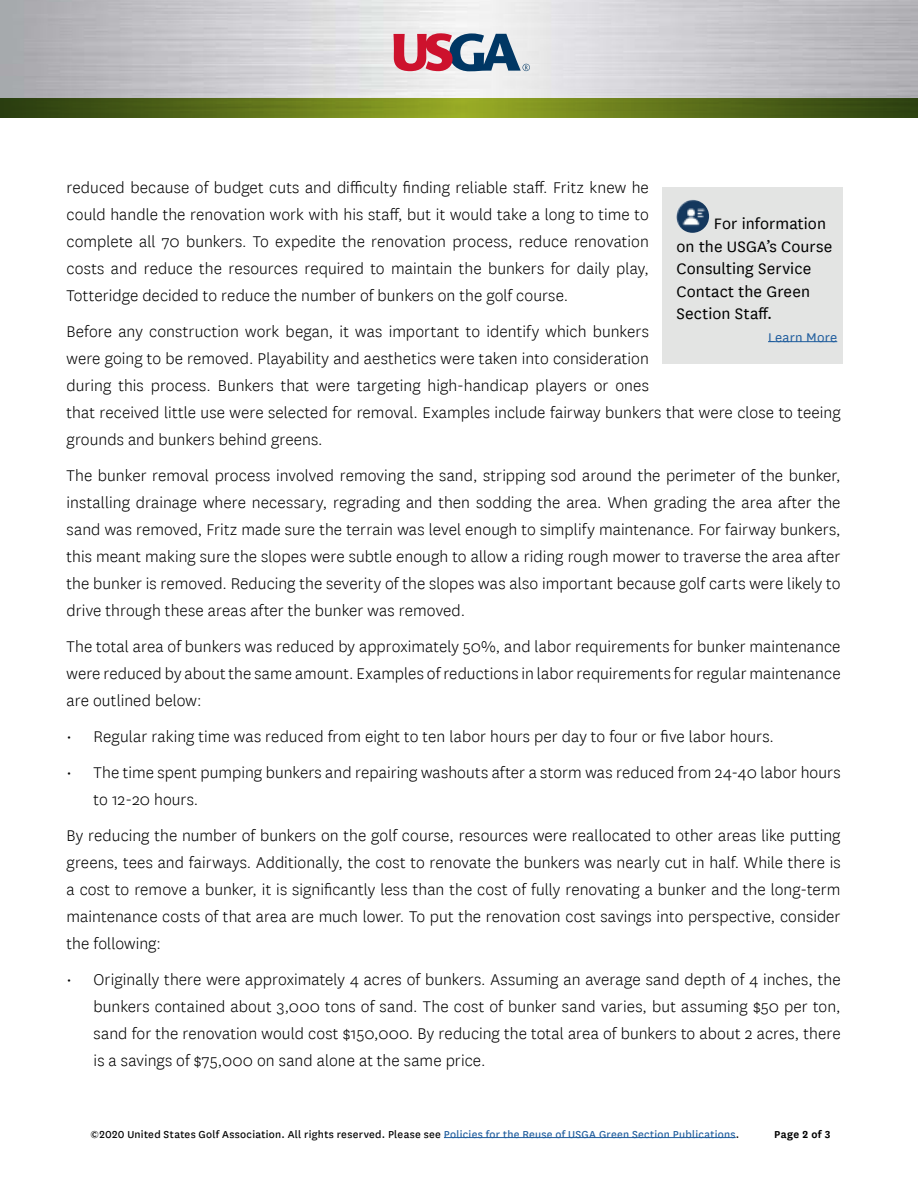
<style>
.page{position:relative;width:918px;height:1188px;background:#fff}
.page>*{position:absolute;margin:0;border:0;box-sizing:border-box;transform-origin:0 0}
.t1{font:300 18px/27px "National";letter-spacing:.005em;color:#000;text-align:justify}
.t2{font:18px/22.5px "National";letter-spacing:.01em;color:#000}
.t3{font:15px "National";letter-spacing:.015em;color:#215e9e}
.t4{font:12px "National";letter-spacing:.025em;color:#000}
.t5{font:600 12px "National";letter-spacing:.035em;color:#000}
.s1{color:#215e9e}
</style>
<div class="page">
<svg style="left:0;top:98px;width:918px;height:20px;background:#5e711a"></svg>
<svg style="left:394px;top:33px;width:136px;height:38px"></svg>
<div style="left:662px;top:187px;width:181px;height:176px;background:#e3e4e3"></div>
<hr style="left:768px;top:341px;width:69px;height:1px;background:#215e9e">
<img style="left:676px;top:200px;width:33px;height:33px;border-radius:17px">
<hr style="left:444px;top:1137px;width:292px;height:1px;background:#215e9e">
<p class="t1" style="left:67px;top:174px;width:584px">reduced because of budget cuts and difficulty finding reliable staff. Fritz knew he could handle the renovation work with his staff, but it would take a long to time to complete all 70 bunkers. To expedite the renovation process, reduce renovation costs and reduce the resources required to maintain the bunkers for daily play, Totteridge decided to reduce the number of bunkers on the golf course.</p>
<p class="t1" style="left:67px;top:318px;width:776px;text-align:left">Before any construction work began, it was important to identify which bunkers<br>were going to be removed. Playability and aesthetics were taken into consideration<br>during this process. Bunkers that were targeting high-handicap players or ones<br>that received little use were selected for removal. Examples include fairway bunkers that were close to teeing grounds and bunkers behind greens.</p>
<p class="t1" style="left:67px;top:462px;width:776px">The bunker removal process involved removing the sand, stripping sod around the perimeter of the bunker, installing drainage where necessary, regrading and then sodding the area. When grading the area after the sand was removed, Fritz made sure the terrain was level enough to simplify maintenance. For fairway bunkers, this meant making sure the slopes were subtle enough to allow a riding rough mower to traverse the area after the bunker is removed. Reducing the severity of the slopes was also important because golf carts were likely to drive through these areas after the bunker was removed.</p>
<p class="t1" style="left:67px;top:633px;width:775px">The total area of bunkers was reduced by approximately 50%, and labor requirements for bunker maintenance were reduced by about the same amount. Examples of reductions in labor requirements for regular maintenance are outlined below:</p>
<p class="t1" style="left:67px;top:723px;width:709px">• Regular raking time was reduced from eight to ten labor hours per day to four or five labor hours.</p>
<p class="t1" style="left:94px;top:759px;width:748px;text-indent:-27px">• The time spent pumping bunkers and repairing washouts after a storm was reduced from 24-40 labor hours to 12-20 hours.</p>
<p class="t1" style="left:67px;top:822px;width:776px">By reducing the number of bunkers on the golf course, resources were reallocated to other areas like putting greens, tees and fairways. Additionally, the cost to renovate the bunkers was nearly cut in half. While there is a cost to remove a bunker, it is significantly less than the cost of fully renovating a bunker and the long-term maintenance costs of that area are much lower. To put the renovation cost savings into perspective, consider the following:</p>
<p class="t1" style="left:94px;top:966px;width:749px;text-indent:-27px">• Originally there were approximately 4 acres of bunkers. Assuming an average sand depth of 4 inches, the bunkers contained about 3,000 tons of sand. The cost of bunker sand varies, but assuming $50 per ton, sand for the renovation would cost $150,000. By reducing the total area of bunkers to about 2 acres, there is a savings of $75,000 on sand alone at the same price.</p>
<p class="t2" style="left:677px;top:212px;width:157px;text-indent:37px">For information on the USGA’s Course<br>Consulting Service<br>Contact the Green<br>Section Staff.</p>
<p class="t3" style="left:768px;top:327px;width:71px">Learn More</p>
<p class="t4" style="left:91px;top:1126px;width:650px">©2020 United States Golf Association. All rights reserved. Please see <span class="s1">Policies for the Reuse of USGA Green Section Publications</span>.</p>
<p class="t5" style="left:774px;top:1126px;width:58px">Page 2 of 3</p>
</div>
